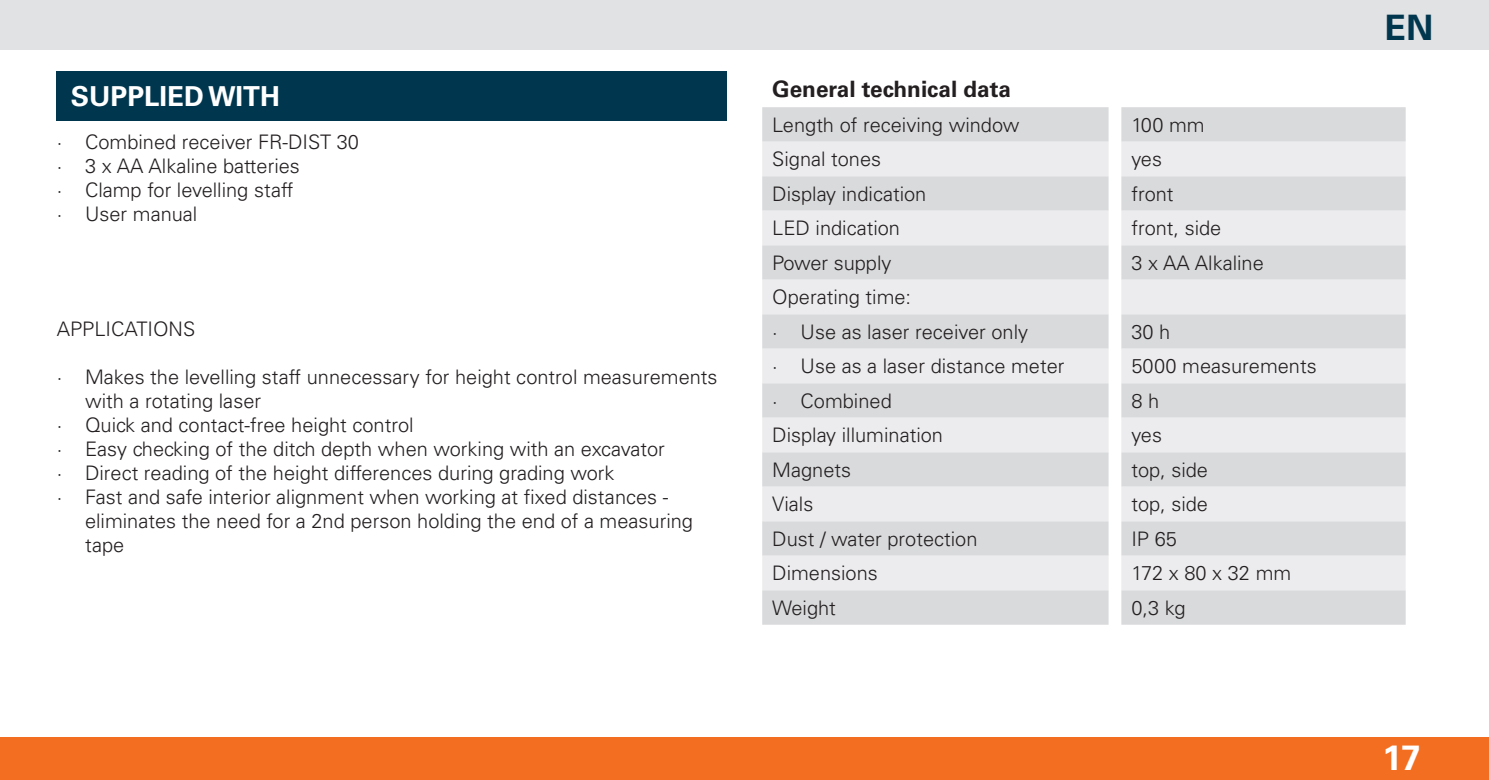
<style>
.page{position:relative;width:1489px;height:780px;background:#fff}
.page>*{position:absolute;margin:0;border:0;box-sizing:border-box;transform-origin:0 0}
.t1{font:700 35px "Univers LT Std";color:#01374e}
.t2{font:700 35px "Univers LT Std";color:#fff}
.t3{font:700 27.5px "Univers LT Std";color:#fff}
.t4{font:700 22.5px "Univers LT Std";color:#231f20}
.t5{font:300 20px/24px "Univers LT Std";color:#231f20}
</style>
<div class="page">
<div style="left:0;top:0;width:1488px;height:50px;background:#e1e2e4"></div>
<div style="left:0;top:737px;width:1488px;height:43px;background:#f36e21"></div>
<div style="left:57px;top:71px;width:669px;height:49px;background:#01374e"></div>
<div style="left:762px;top:107px;width:643px;height:517px;background:#d9dadc"></div>
<svg style="left:762px;top:142px;width:643px;height:448px;background:#e3e4e6"></svg>
<h2 class="t3" style="left:71px;top:80px;width:210px">SUPPLIED WITH</h2>
<p class="t4" style="left:772px;top:76px;width:240px">General technical data</p>
<p class="t5" style="left:772px;top:113px;width:249px">Length of receiving window</p>
<p class="t5" style="left:1131px;top:113px;width:75px">100 mm</p>
<p class="t5" style="left:772px;top:147px;width:110px">Signal tones</p>
<p class="t5" style="left:1131px;top:147px;width:32px">yes</p>
<p class="t5" style="left:772px;top:182px;width:156px">Display indication</p>
<p class="t5" style="left:1131px;top:182px;width:44px">front</p>
<p class="t5" style="left:772px;top:216px;width:129px">LED indication</p>
<p class="t5" style="left:1131px;top:216px;width:92px">front, side</p>
<p class="t5" style="left:772px;top:250px;width:121px">Power supply</p>
<p class="t5" style="left:1131px;top:250px;width:134px">3 x AA Alkaline</p>
<p class="t5" style="left:772px;top:280px;width:257px;line-height:34.5px">Operating time:<br>· Use as laser receiver only</p>
<p class="t5" style="left:57px;top:130px;width:304px">· Combined receiver FR-DIST 30 · 3 x AA Alkaline batteries<br>· Clamp for levelling staff<br>· User manual</p>
<p class="t5" style="left:57px;top:317px;width:140px">APPLICATIONS</p>
<p class="t5" style="left:57px;top:365px;width:662px">· Makes the levelling staff unnecessary for height control measurements</p>
<p class="t5" style="left:85px;top:389px;width:177px">with a rotating laser</p>
<p class="t5" style="left:57px;top:413px;width:358px">· Quick and contact-free height control</p>
<p class="t5" style="left:57px;top:437px;width:609px">· Easy checking of the ditch depth when working with an excavator</p>
<p class="t5" style="left:57px;top:461px;width:559px">· Direct reading of the height differences during grading work</p>
<p class="t5" style="left:57px;top:485px;width:613px">· Fast and safe interior alignment when working at fixed distances -</p>
<p class="t5" style="left:85px;top:509px;width:609px">eliminates the need for a 2nd person holding the end of a measuring</p>
<p class="t5" style="left:85px;top:533px;width:41px">tape</p>
<p class="t5" style="left:1131px;top:319px;width:40px">30 h</p>
<p class="t5" style="left:772px;top:354px;width:294px">· Use as a laser distance meter</p>
<p class="t5" style="left:1131px;top:354px;width:187px">5000 measurements</p>
<p class="t5" style="left:772px;top:388px;width:121px">· Combined</p>
<p class="t5" style="left:1131px;top:388px;width:29px">8 h</p>
<p class="t5" style="left:772px;top:423px;width:172px">Display illumination</p>
<p class="t5" style="left:1131px;top:423px;width:32px">yes</p>
<p class="t5" style="left:772px;top:457px;width:80px">Magnets</p>
<p class="t5" style="left:1131px;top:457px;width:78px">top, side</p>
<p class="t5" style="left:772px;top:492px;width:43px">Vials</p>
<p class="t5" style="left:1131px;top:492px;width:78px">top, side</p>
<p class="t5" style="left:772px;top:526px;width:207px">Dust / water protection</p>
<p class="t5" style="left:1131px;top:526px;width:47px">IP 65</p>
<p class="t5" style="left:772px;top:561px;width:107px">Dimensions</p>
<p class="t5" style="left:1131px;top:561px;width:161px">172 x 80 x 32 mm</p>
<p class="t5" style="left:772px;top:595px;width:65px">Weight</p>
<p class="t5" style="left:1131px;top:595px;width:56px">0,3 kg</p>
<h1 class="t1" style="left:1384px;top:7px;width:50px">EN</h1>
<h1 class="t2" style="left:1382px;top:737px;width:39px">17</h1>
</div>
